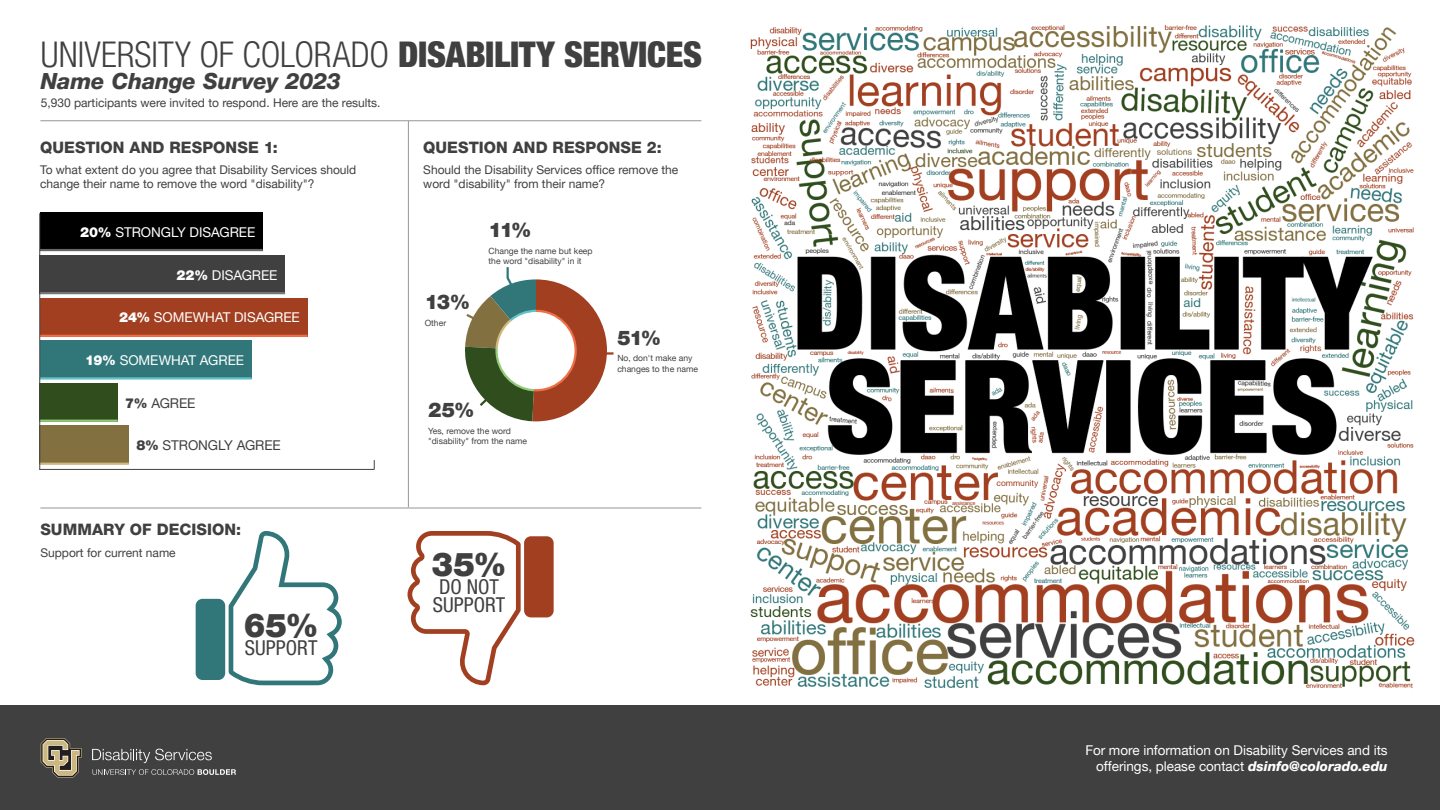
<style>
.page{position:relative;width:1440px;height:810px;background:#fff}
.page>*{position:absolute;margin:0;border:0;box-sizing:border-box;transform-origin:0 0}
.t1{font:300 condensed 35.4px "Helvetica Neue LT Pro";color:#404041}
.t2{font:900 32.47px "Helvetica Neue LT Pro";color:#404041}
.t3{font:italic 800 22.27px "Helvetica Neue LT Pro";letter-spacing:-.005em;color:#404041}
.t4{font:condensed 20.48px/18.1px "Helvetica Neue LT Pro";letter-spacing:.005em;color:#404041;text-align:center}
.t5{font:900 20.02px "Helvetica Neue LT Pro";letter-spacing:-.065em;color:#404041}
.t6{font:800 15.75px "Helvetica Neue LT Pro";letter-spacing:.005em;color:#404041}
.t7{font:13.5px/16.2px "Helvetica Neue LT Pro";letter-spacing:-.005em;color:#fff;text-align:right}
.t8{font:13.5px "Helvetica Neue LT Pro";letter-spacing:-.005em;color:#404041}
.t9{font:12px/14.4px "Helvetica Neue LT Pro";color:#404041}
.t10{font:8.55px/10.3px "Helvetica Neue LT Pro";color:#404041}
.s1{font-weight:900}
.s2{font-weight:800;font-style:italic}
</style>
<div class="page">
<div style="left:0;top:706px;width:1440px;height:104px;background:#404041"></div>
<svg style="left:41px;top:738px;width:41px;height:40px"></svg>
<svg style="left:92px;top:749px;width:120px;height:14px"></svg>
<svg style="left:93px;top:769px;width:143px;height:6px"></svg>
<hr style="left:40px;top:120px;width:661px;height:1px;background:#939598">
<hr style="left:40px;top:508px;width:661px;height:1px;background:#939598">
<hr style="left:408px;top:121px;width:1px;height:386px;background:#939598">
<svg style="left:229px;top:531px;width:113px;height:154px"></svg>
<div style="left:196px;top:599px;width:29px;height:81px;background:#31777a;border-radius:7px"></div>
<svg style="left:408px;top:531px;width:113px;height:154px"></svg>
<div style="left:524px;top:536px;width:30px;height:81px;background:#a23f20;border-radius:7px"></div>
<div style="left:40px;top:213px;width:223px;height:38px;background:#000"></div>
<div style="left:40px;top:255px;width:245px;height:39px;background:#404041"></div>
<div style="left:40px;top:298px;width:267px;height:38px;background:#a23f20"></div>
<div style="left:40px;top:341px;width:212px;height:38px;background:#31777a"></div>
<div style="left:40px;top:383px;width:78px;height:38px;background:#304e1d"></div>
<div style="left:40px;top:426px;width:89px;height:38px;background:#827041"></div>
<hr style="left:39px;top:469px;width:335px;height:1px;background:#404040">
<hr style="left:597px;top:352px;width:17px;height:3px;background:#a23f20">
<hr style="left:40px;top:335px;width:267px;height:2px;background:#ef6f47">
<hr style="left:40px;top:292px;width:245px;height:2px;background:#757575">
<hr style="left:40px;top:249px;width:223px;height:2px;background:#666">
<hr style="left:39px;top:420px;width:79px;height:2px;background:#92cc7a">
<hr style="left:40px;top:377px;width:212px;height:3px;background:#64c2c7">
<hr style="left:40px;top:463px;width:89px;height:2px;background:#cfb87c">
<svg style="left:465px;top:267px;width:142px;height:154px"></svg>
<hr style="left:39px;top:213px;width:1px;height:257px;background:#404040">
<img style="left:750px;top:24px;width:665px;height:664px">
<h1 class="t1" style="left:41px;top:33px;width:663px">UNIVERSITY OF COLORADO <span class="s1">DISABILITY SERVICES</span></h1>
<h3 class="t3" style="left:41px;top:68px;width:302px">Name Change Survey 2023</h3>
<p class="t9" style="left:41px;top:95px;width:341px">5,930 participants were invited to respond. Here are the results.</p>
<h3 class="t6" style="left:40px;top:138px;width:239px">QUESTION AND RESPONSE 1:</h3>
<p class="t9" style="left:40px;top:162px;width:318px">To what extent do you agree that Disability Services should change their name to remove the word "disability"?</p>
<p class="t7" style="left:80px;top:224px;width:176px"><span class="s1">20%</span> STRONGLY DISAGREE</p>
<p class="t7" style="left:177px;top:267px;width:103px"><span class="s1">22%</span> DISAGREE</p>
<p class="t7" style="left:119px;top:309px;width:182px"><span class="s1">24%</span> SOMEWHAT DISAGREE</p>
<p class="t7" style="left:85px;top:352px;width:160px"><span class="s1">19%</span> SOMEWHAT AGREE</p>
<p class="t8" style="left:125px;top:394px;width:72px"><span class="s1">7%</span> AGREE</p>
<p class="t8" style="left:136px;top:437px;width:146px"><span class="s1">8%</span> STRONGLY AGREE</p>
<h3 class="t6" style="left:40px;top:521px;width:202px">SUMMARY OF DECISION:</h3>
<p class="t9" style="left:40px;top:545px;width:137px">Support for current name</p>
<h2 class="t2" style="left:244px;top:606px;width:76px">65%</h2>
<h3 class="t4" style="left:245px;top:639px;width:74px">SUPPORT</h3>
<h3 class="t6" style="left:423px;top:138px;width:240px">QUESTION AND RESPONSE 2:</h3>
<p class="t9" style="left:423px;top:162px;width:257px">Should the Disability Services office remove the word "disability" from their name?</p>
<h3 class="t5" style="left:425px;top:290px;width:47px">13%</h3>
<p class="t10" style="left:425px;top:317px;width:23px">Other</p>
<h3 class="t5" style="left:489px;top:218px;width:44px">11%</h3>
<p class="t10" style="left:489px;top:245px;width:106px">Change the name but keep the word "disability" in it</p>
<h3 class="t5" style="left:428px;top:398px;width:48px">25%</h3>
<p class="t10" style="left:428px;top:426px;width:100px">Yes, remove the word "disability" from the name</p>
<h3 class="t5" style="left:617px;top:325px;width:45px">51%</h3>
<p class="t10" style="left:617px;top:353px;width:82px">No, don't make any changes to the name</p>
<h2 class="t2" style="left:432px;top:545px;width:77px">35%</h2>
<h3 class="t4" style="left:433px;top:578px;width:74px">DO NOT<br>SUPPORT</h3>
<p class="t7" style="left:1086px;top:741px;width:304px">For more information on Disability Services and its offerings, please contact <span class="s2">dsinfo@colorado.edu</span></p>
</div>
